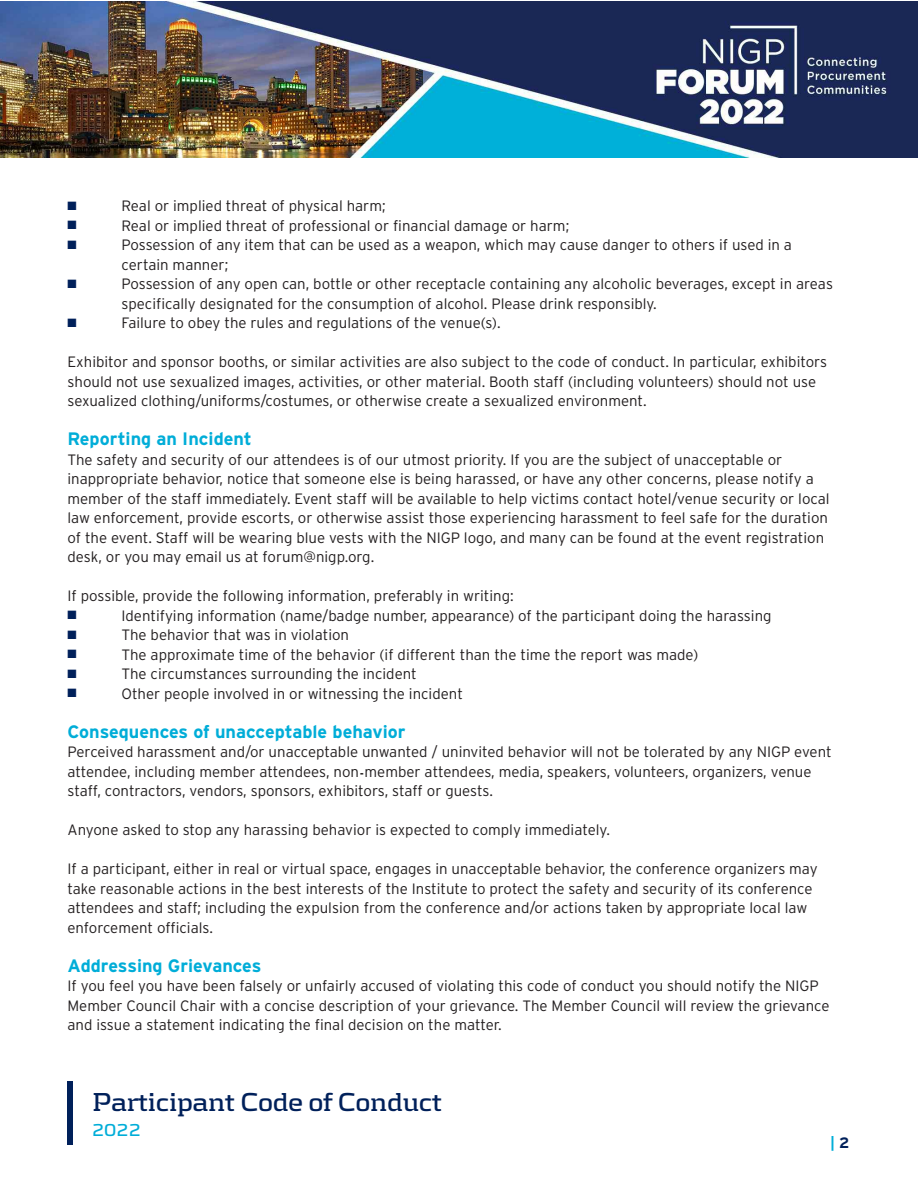
<style>
.page{position:relative;width:918px;height:1188px;background:#fff}
.page>*{position:absolute;margin:0;border:0;box-sizing:border-box;transform-origin:0 0}
.t1{font:700 27px "Kontrapunkt";letter-spacing:-.015em;color:#00205a}
.t2{font:700 18px "Interstate";color:#00add8}
.t3{font:700 18px "Kontrapunkt";color:#00add8}
.t4{font:300 15px/19.5px "Interstate";color:#231f20}
.t5{font:700 15px "Interstate";color:#00add8}
.t6{font:12px "Zapf Dingbats ITC";color:#00205a}
.s1{font-family:"Didot";font-weight:700}
.s2{color:#00205a}
</style>
<div class="page">
<img style="left:0;top:1px;width:918px;height:157px">
<div style="left:68px;top:1082px;width:5px;height:63px;background:#00205a"></div>
<p class="t6" style="left:68px;top:198px;width:11px">■</p>
<p class="t4" style="left:122px;top:196px;width:266px">Real or implied threat of physical harm;</p>
<p class="t6" style="left:68px;top:218px;width:11px">■</p>
<p class="t4" style="left:122px;top:216px;width:449px">Real or implied threat of professional or financial damage or harm;</p>
<p class="t6" style="left:68px;top:237px;width:11px">■</p>
<p class="t4" style="left:121px;top:235px;width:672px">Possession of any item that can be used as a weapon, which may cause danger to others if used in a certain manner;</p>
<p class="t6" style="left:68px;top:276px;width:11px">■</p>
<p class="t4" style="left:121px;top:274px;width:713px">Possession of any open can, bottle or other receptacle containing any alcoholic beverages, except in areas specifically designated for the consumption of alcohol. Please drink responsibly.</p>
<p class="t6" style="left:68px;top:315px;width:11px">■</p>
<p class="t4" style="left:122px;top:313px;width:381px">Failure to obey the rules and regulations of the venue(s).</p>
<p class="t4" style="left:67px;top:352px;width:761px">Exhibitor and sponsor booths, or similar activities are also subject to the code of conduct. In particular, exhibitors should not use sexualized images, activities, or other material. Booth staff (including volunteers) should not use sexualized clothing/uniforms/costumes, or otherwise create a sexualized environment.</p>
<p class="t2" style="left:68px;top:428px;width:186px">Reporting an Incident</p>
<p class="t4" style="left:67px;top:450px;width:764px">The safety and security of our attendees is of our utmost priority. If you are the subject of unacceptable or inappropriate behavior, notice that someone else is being harassed, or have any other concerns, please notify a member of the staff immediately. Event staff will be available to help victims contact hotel/venue security or local law enforcement, provide escorts, or otherwise assist those experiencing harassment to feel safe for the duration of the event. Staff will be wearing blue vests with the NIGP logo, and many can be found at the event registration desk, or you may email us at forum@nigp.org.</p>
<p class="t4" style="left:67px;top:586px;width:448px">If possible, provide the following information, preferably in writing:</p>
<p class="t6" style="left:68px;top:608px;width:11px">■</p>
<p class="t4" style="left:122px;top:606px;width:652px">Identifying information (name/badge number, appearance) of the participant doing the harassing</p>
<p class="t6" style="left:68px;top:627px;width:11px">■</p>
<p class="t4" style="left:122px;top:625px;width:229px">The behavior that was in violation</p>
<p class="t6" style="left:68px;top:647px;width:11px">■</p>
<p class="t4" style="left:122px;top:645px;width:578px">The approximate time of the behavior (if different than the time the report was made)</p>
<p class="t6" style="left:68px;top:666px;width:11px">■</p>
<p class="t4" style="left:122px;top:664px;width:297px">The circumstances surrounding the incident</p>
<p class="t6" style="left:68px;top:686px;width:11px">■</p>
<p class="t4" style="left:122px;top:684px;width:343px">Other people involved in or witnessing the incident</p>
<p class="t2" style="left:68px;top:721px;width:340px">Consequences of unacceptable behavior</p>
<p class="t4" style="left:67px;top:742px;width:766px">Perceived harassment and/or unacceptable unwanted / uninvited behavior will not be tolerated by any NIGP event attendee, including member attendees, non<span class="s1">‐</span>member attendees, media, speakers, volunteers, organizers, venue staff, contractors, vendors, sponsors, exhibitors, staff or guests.</p>
<p class="t4" style="left:67px;top:820px;width:544px">Anyone asked to stop any harassing behavior is expected to comply immediately.</p>
<p class="t4" style="left:67px;top:859px;width:752px">If a participant, either in real or virtual space, engages in unacceptable behavior, the conference organizers may take reasonable actions in the best interests of the Institute to protect the safety and security of its conference attendees and staff; including the expulsion from the conference and/or actions taken by appropriate local law enforcement officials.</p>
<p class="t2" style="left:68px;top:955px;width:195px">Addressing Grievances</p>
<p class="t4" style="left:67px;top:976px;width:764px">If you feel you have been falsely or unfairly accused of violating this code of conduct you should notify the NIGP<br>Member Council Chair with a concise description of your grievance. The Member Council will review the grievance and issue a statement indicating the final decision on the matter.</p>
<h1 class="t1" style="left:92px;top:1093px;width:352px">Participant Code of Conduct</h1>
<p class="t3" style="left:92px;top:1124px;width:50px">2022</p>
<p class="t5" style="left:830px;top:1134px;width:20px">| <span class="s2">2</span></p>
</div>
